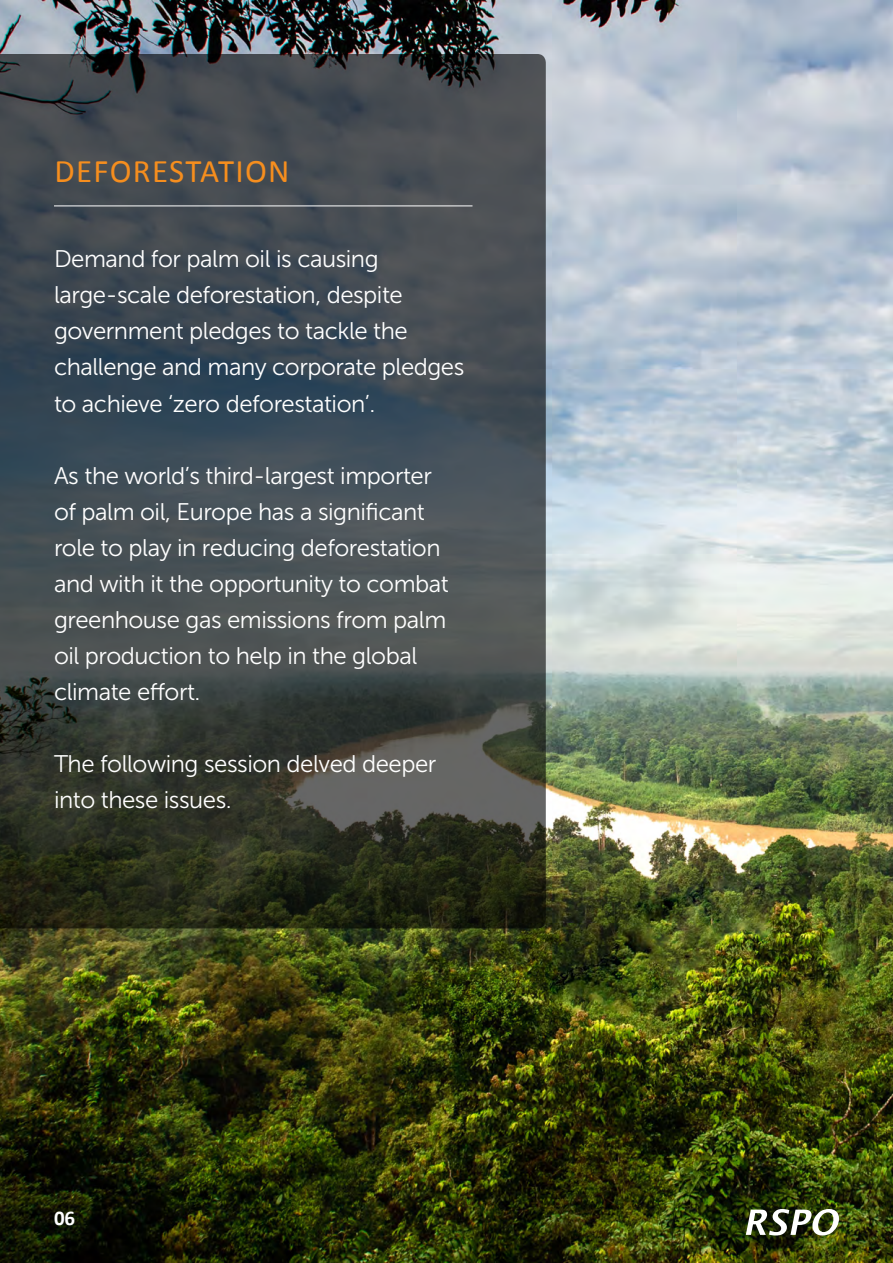
<style>
.page{position:relative;width:893px;height:1263px;background:#fff}
.page>*{position:absolute;margin:0;border:0;box-sizing:border-box;transform-origin:0 0}
.Heading_1{font:33px "Calibri";letter-spacing:.04em;color:#f68e1e}
.Intro{font:24px/36px "Museo Sans 300";letter-spacing:-.02em;color:#fff}
.Heading_3{font:700 21px "Calibri";color:#fff}
</style>
<div class="page">
<img style="left:0;top:0;width:893px;height:1263px">
<svg style="left:0;top:54px;width:546px;height:874px;background:#3f4648"></svg>
<hr style="left:54px;top:206px;width:418px;height:1px;background:#fff">
<svg style="left:746px;top:1209px;width:93px;height:26px"></svg>
<p class="Heading_1" style="left:55px;top:150px;width:236px">DEFORESTATION</p>
<p class="Intro" style="left:54px;top:241px;width:412px">Demand for palm oil is causing large-scale deforestation, despite government pledges to tackle the challenge and many corporate pledges to achieve ‘zero deforestation’.</p>
<p class="Intro" style="left:54px;top:457px;width:396px">As the world’s third-largest importer of palm oil, Europe has a significant role to play in reducing deforestation and with it the opportunity to combat greenhouse gas emissions from palm oil production to help in the global climate effort.</p>
<p class="Intro" style="left:54px;top:745px;width:384px">The following session delved deeper into these issues.</p>
<p class="Heading_3" style="left:54px;top:1204px;width:23px">06</p>
</div>
